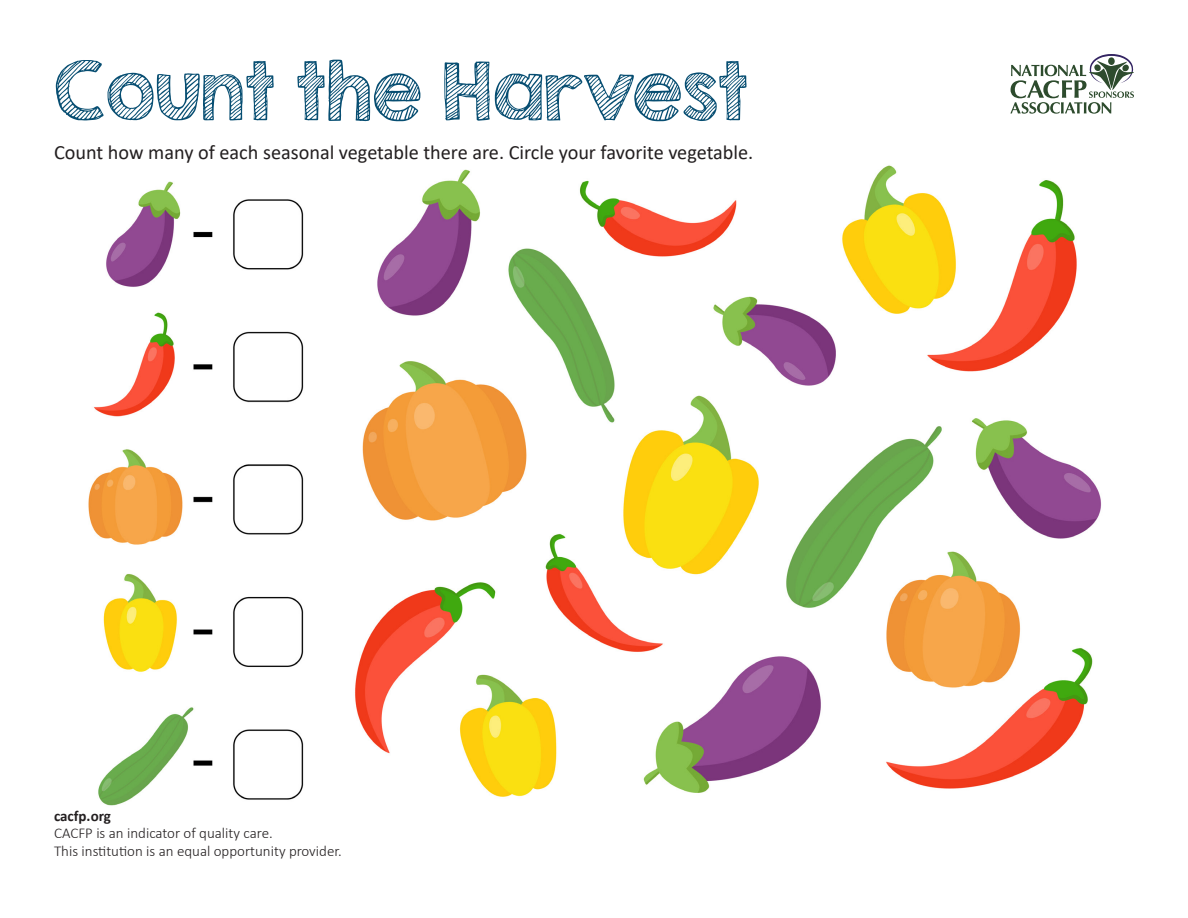
<style>
.page{position:relative;width:1188px;height:918px;background:#fff}
.page>*{position:absolute;margin:0;border:0;box-sizing:border-box;transform-origin:0 0}
.t1{font:72px "KG Second Chances Sketch";color:#074e72}
.t2{font:20.25px "Calibri";color:#231f20}
.t3{font:300 15px "Calibri";color:#231f20}
.t4{font:700 15px "Calibri";color:#231f20}
</style>
<div class="page">
<img style="left:88px;top:165px;width:1014px;height:641px">
<svg style="left:1010px;top:54px;width:124px;height:60px"></svg>
<p class="t1" style="left:54px;top:45px;width:696px">Count the Harvest</p>
<p class="t2" style="left:54px;top:139px;width:701px">Count how many of each seasonal vegetable there are. Circle your favorite vegetable.</p>
<p class="t4" style="left:54px;top:805px;width:59px">cacfp.org</p>
<p class="t3" style="left:54px;top:824px;width:220px">CACFP is an indicator of quality care.</p>
<p class="t3" style="left:54px;top:842px;width:289px">This institution is an equal opportunity provider.</p>
</div>
